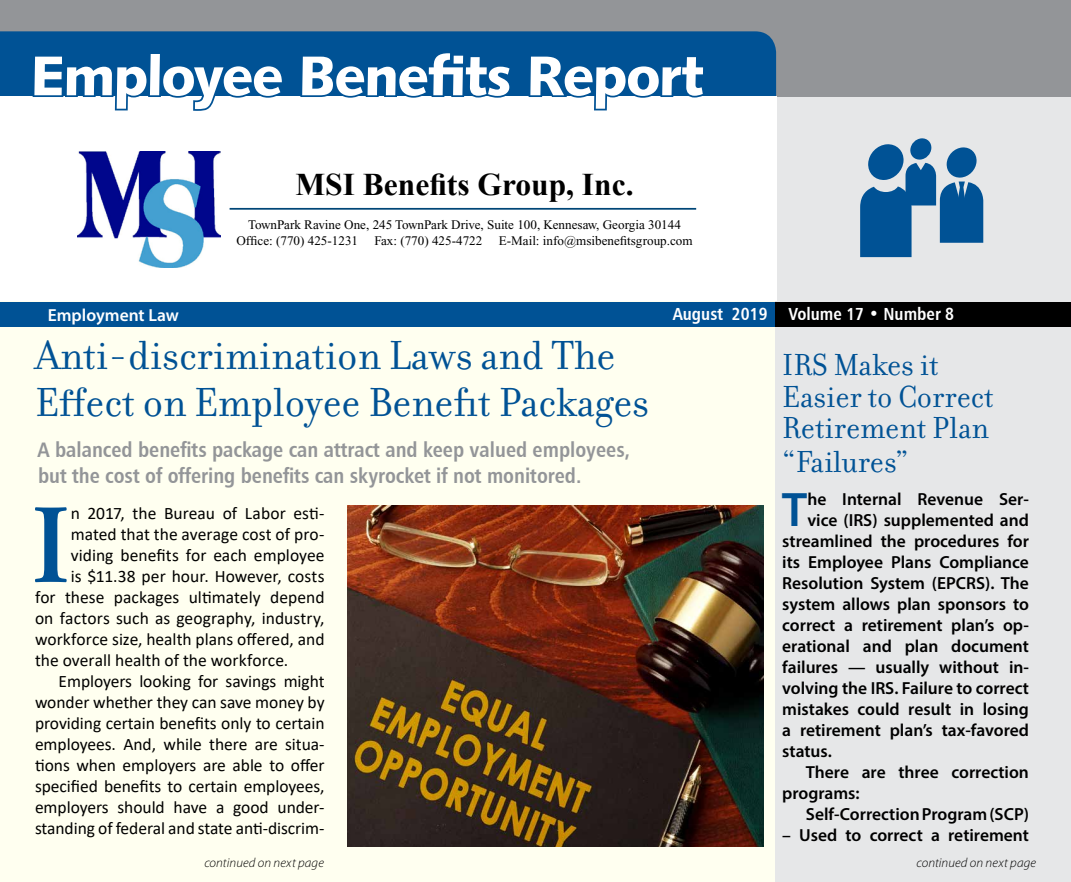
<style>
.page{position:relative;width:1071px;height:882px;background:#fff}
.page>*{position:absolute;margin:0;border:0;box-sizing:border-box;transform-origin:0 0}
.t1{font:600 112.52px "Adobe Garamond Pro";color:#005295}
.t2{font:56px "Humanist 531 BT Black A";letter-spacing:-.025em;color:#fff}
.t3{font:600 48.65px "Myriad Pro";color:#005295}
.t4{font:43.75px/47.2px "Filosofia";color:#005295}
.t5{font:32.9px/32px "Filosofia";color:#005295}
.t6{font:700 31.5px "Times New Roman";color:#000}
.t7{font:21px/25.2px "Humanist 777 BT Bold Condensed B";color:#939598}
.t8{font:17.5px "Calibri";letter-spacing:-.005em;color:#000}
.t9{font:600 17.5px "Myriad Pro";color:#000}
.t10{font:17.5px "Humanist 777 BT Bold Condensed B";color:#fff}
.t11{font:600 17.5px "Myriad Pro";color:#fff}
.t12{font:13.12px/15.8px "Times New Roman";color:#000}
.t13{font:italic 300 13.12px "Myriad Pro";letter-spacing:.01em;color:#000}
</style>
<div class="page">
<div style="left:1px;top:1px;width:1070px;height:881px;background:#fffff0"></div>
<div style="left:776px;top:75px;width:295px;height:807px;background:#e6e7e8"></div>
<div style="left:0;top:0;width:1071px;height:96px;background:#939598"></div>
<div style="left:0;top:31px;width:776px;height:65px;background:#005295"></div>
<div style="left:0;top:96px;width:776px;height:205px;background:#fff"></div>
<svg style="left:910px;top:138px;width:22px;height:22px"></svg>
<svg style="left:860px;top:144px;width:123px;height:113px"></svg>
<div style="left:0;top:303px;width:776px;height:24px;background:#005295"></div>
<div style="left:776px;top:303px;width:295px;height:24px;background:#000"></div>
<svg style="left:31px;top:50px;width:254px;height:61px"></svg>
<div style="left:299px;top:50px;width:215px;height:48px;background:#005295"></div>
<svg style="left:527px;top:53px;width:180px;height:58px"></svg>
<img style="left:347px;top:506px;width:416px;height:341px">
<img style="left:77px;top:151px;width:144px;height:116px">
<hr style="left:230px;top:208px;width:466px;height:2px;background:#004677">
<h2 class="t2" style="left:31px;top:40px;width:674px">Employee Benefits Report</h2>
<h3 class="t6" style="left:295px;top:162px;width:340px">MSI Benefits Group, Inc.</h3>
<p class="t12" style="left:236px;top:217px;width:446px;text-indent:12px">TownPark Ravine One, 245 TownPark Drive, Suite 100, Kennesaw, Georgia 30144<br>Office: (770) 425-1231</p>
<p class="t12" style="left:375px;top:232px;width:109px">Fax: (770) 425-4722</p>
<p class="t12" style="left:499px;top:232px;width:195px">E-Mail: info@msibenefitsgroup.com</p>
<p class="t11" style="left:48px;top:304px;width:133px">Employment Law</p>
<p class="t10" style="left:673px;top:303px;width:283px">August 2019 Volume 17 • Number 8</p>
<h3 class="t4" style="left:35px;top:332px;width:616px">Anti-discrimination Laws and The<br>Effect on Employee Benefit Packages</h3>
<p class="t7" style="left:37px;top:437px;width:594px">A balanced benefits package can attract and keep valued employees, but the cost of offering benefits can skyrocket if not monitored.</p>
<h1 class="t1" style="left:31px;top:481px;width:41px">I</h1>
<p class="t8" style="left:71px;top:501px;width:255px">n 2017, the Bureau of Labor esti-</p>
<p class="t8" style="left:71px;top:522px;width:255px">mated that the average cost of pro-</p>
<p class="t8" style="left:71px;top:543px;width:255px">viding benefits for each employee</p>
<p class="t8" style="left:71px;top:564px;width:255px">is $11.38 per hour. However, costs</p>
<p class="t8" style="left:35px;top:585px;width:291px">for these packages ultimately depend</p>
<p class="t8" style="left:35px;top:606px;width:291px">on factors such as geography, industry,</p>
<p class="t8" style="left:35px;top:627px;width:291px">workforce size, health plans offered, and</p>
<p class="t8" style="left:35px;top:648px;width:255px">the overall health of the workforce.</p>
<p class="t8" style="left:59px;top:669px;width:267px">Employers looking for savings might</p>
<p class="t8" style="left:35px;top:690px;width:291px">wonder whether they can save money by</p>
<p class="t8" style="left:35px;top:711px;width:291px">providing certain benefits only to certain</p>
<p class="t8" style="left:35px;top:732px;width:291px">employees. And, while there are situa-</p>
<p class="t8" style="left:35px;top:753px;width:291px">tions when employers are able to offer</p>
<p class="t8" style="left:35px;top:774px;width:291px">specified benefits to certain employees,</p>
<p class="t8" style="left:35px;top:795px;width:291px">employers should have a good under-</p>
<p class="t8" style="left:35px;top:816px;width:291px">standing of federal and state anti-discrim-</p>
<h3 class="t5" style="left:782px;top:349px;width:213px">IRS Makes it<br>Easier to Correct<br>Retirement Plan “Failures”</h3>
<h3 class="t3" style="left:782px;top:478px;width:27px">T</h3>
<p class="t9" style="left:807px;top:488px;width:223px">he Internal Revenue Ser-</p>
<p class="t9" style="left:807px;top:509px;width:223px">vice (IRS) supplemented and</p>
<p class="t9" style="left:782px;top:530px;width:248px">streamlined the procedures for</p>
<p class="t9" style="left:782px;top:551px;width:248px">its Employee Plans Compliance</p>
<p class="t9" style="left:782px;top:572px;width:248px">Resolution System (EPCRS). The</p>
<p class="t9" style="left:782px;top:593px;width:248px">system allows plan sponsors to</p>
<p class="t9" style="left:782px;top:614px;width:248px">correct a retirement plan’s op-</p>
<p class="t9" style="left:782px;top:635px;width:248px">erational and plan document</p>
<p class="t9" style="left:782px;top:656px;width:248px">failures — usually without in-</p>
<p class="t9" style="left:782px;top:677px;width:248px">volving the IRS. Failure to correct</p>
<p class="t9" style="left:782px;top:698px;width:248px">mistakes could result in losing</p>
<p class="t9" style="left:782px;top:719px;width:248px">a retirement plan’s tax-favored</p>
<p class="t9" style="left:782px;top:740px;width:51px">status.</p>
<p class="t9" style="left:806px;top:761px;width:225px">There are three correction</p>
<p class="t9" style="left:782px;top:782px;width:79px">programs:</p>
<p class="t9" style="left:806px;top:803px;width:225px">Self-Correction Program (SCP)</p>
<p class="t9" style="left:782px;top:824px;width:248px">– Used to correct a retirement</p>
<p class="t13" style="left:204px;top:856px;width:121px">continued on next page</p>
<p class="t13" style="left:916px;top:856px;width:121px">continued on next page</p>
</div>
